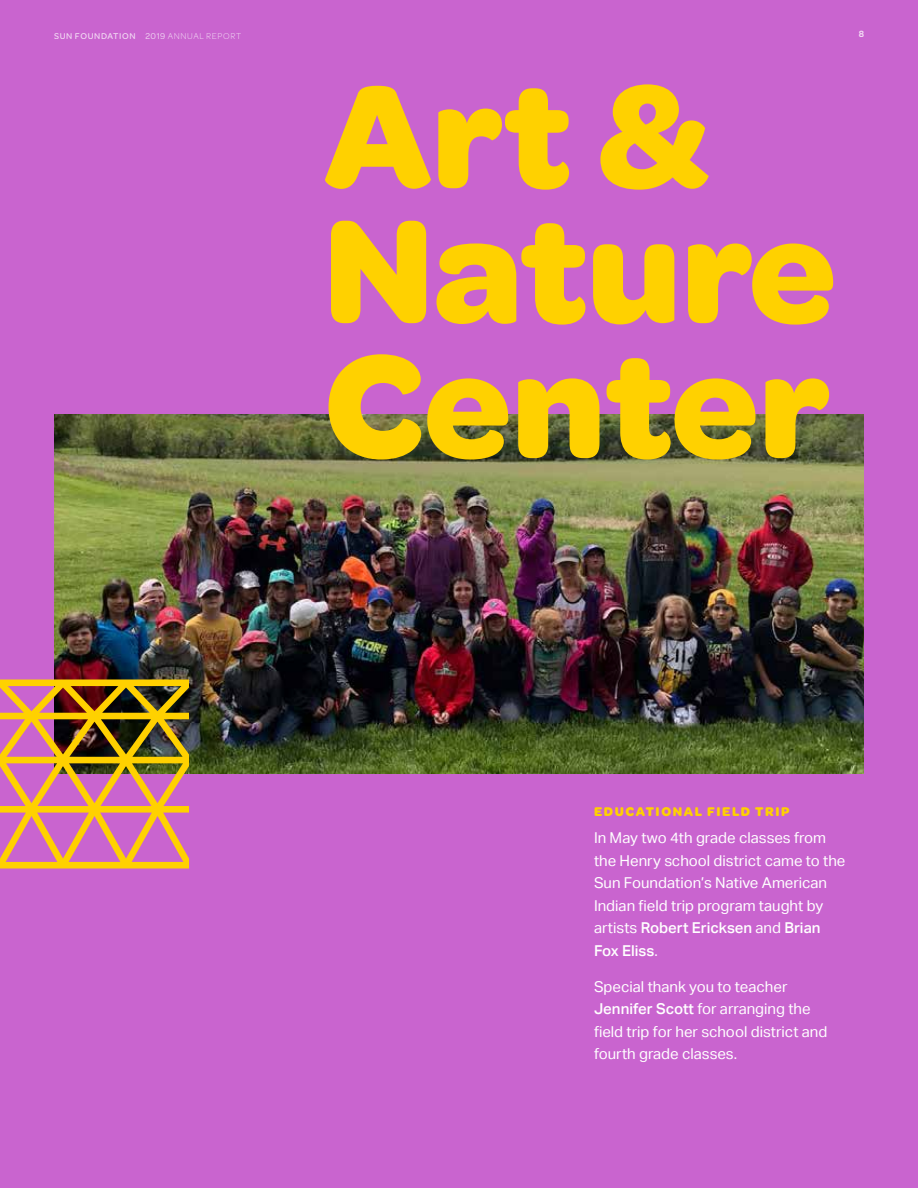
<style>
.page{position:relative;width:918px;height:1188px;background:#c964cf}
.page>*{position:absolute;margin:0;border:0;box-sizing:border-box;transform-origin:0 0}
.t1{font:700 156px/135px "Omnes";color:#ffd100}
.t2{font:15px/22.5px "Aktiv Grotesk";color:#fff}
.t3{font:700 13.5px "Omnes";letter-spacing:.12em;color:#ffd100}
.t4{font:500 9px "Omnes";letter-spacing:.07em;color:#fff}
.t5{font:700 9px "Aktiv Grotesk";color:#fff}
.s1{font-weight:400}
.s2{font-weight:300}
.s3{font-weight:500}
</style>
<div class="page">
<img style="left:54px;top:414px;width:810px;height:360px">
<svg style="left:0;top:679px;width:189px;height:189px"></svg>
<p class="t4" style="left:54px;top:29px;width:189px">SUN FOUNDATION <span class="s1">2019</span> <span class="s2">ANNUAL REPORT</span></p>
<p class="t5" style="left:859px;top:28px;width:7px">8</p>
<h1 class="t1" style="left:324px;top:59px;width:514px">Art &amp;<br>Nature<br>Center</h1>
<p class="t3" style="left:594px;top:802px;width:197px">EDUCATIONAL FIELD TRIP</p>
<p class="t2" style="left:594px;top:827px;width:253px">In May two 4th grade classes from the Henry school district came to the<br>Sun Foundation’s Native American<br>Indian field trip program taught by artists <span class="s3">Robert Ericksen</span> and <span class="s3">Brian<br>Fox Eliss</span>.</p>
<p class="t2" style="left:594px;top:975px;width:235px">Special thank you to teacher<br><span class="s3">Jennifer Scott</span> for arranging the field trip for her school district and fourth grade classes.</p>
</div>
